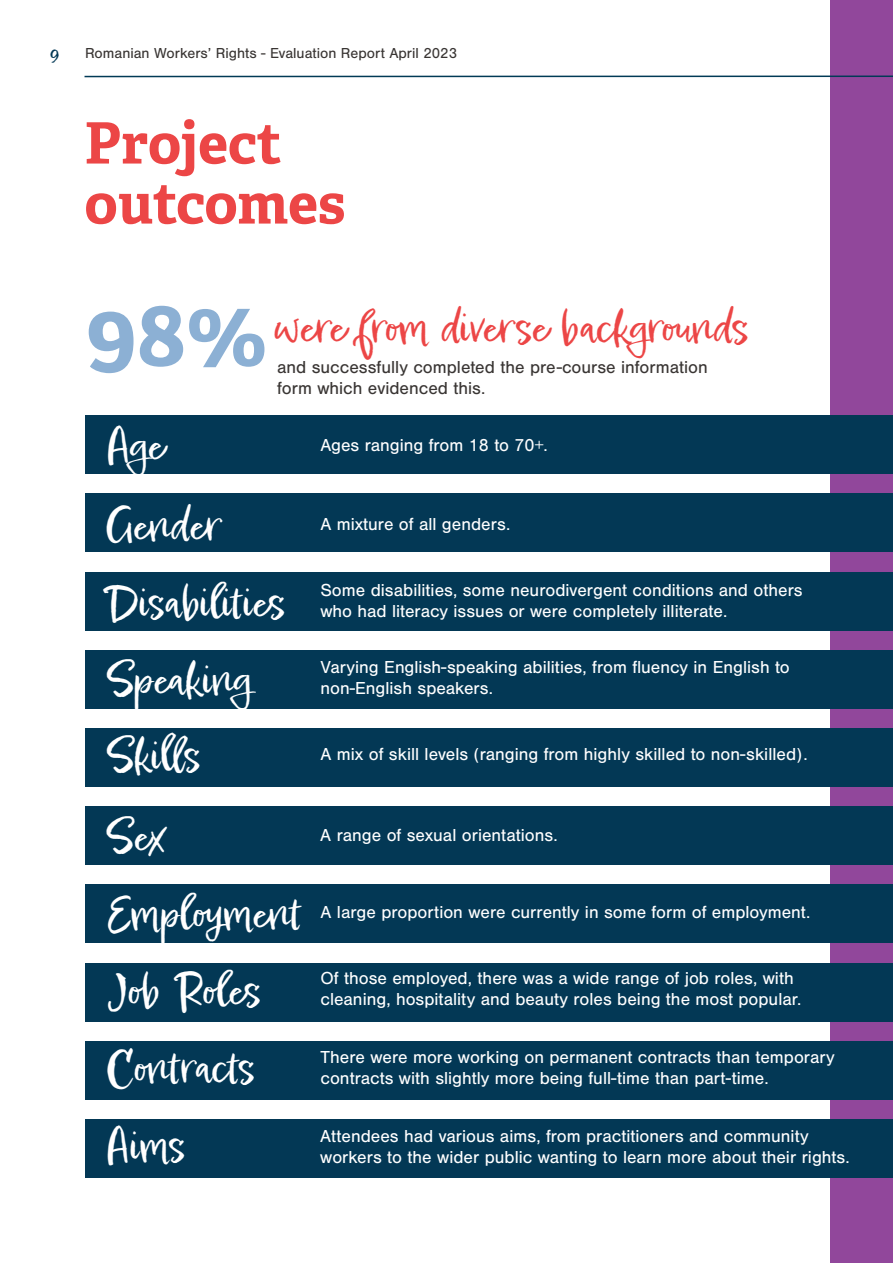
<style>
.page{position:relative;width:893px;height:1263px;background:#fff}
.page>*{position:absolute;margin:0;border:0;box-sizing:border-box;transform-origin:0 0}
.t1{font:700 57px/60px "Adelle";letter-spacing:-.005em;color:#ec4646}
.t2{font:43.8px "Epicursive Script";color:#fff}
.t3{font:43.8px "Epicursive Script";color:#ec4646}
.t4{font:24px "Epicursive Script";color:#033855}
.t5{font:18px "Nimbus San";color:#fff}
.t6{font:18px/21px "Nimbus San";color:#393533}
.t7{font:15px "Nimbus San";color:#393533}
.s1{font-family:"Adelle";font-weight:700;font-size:91.5px;color:#8cb0d4}
</style>
<div class="page">
<div style="left:831px;top:0;width:62px;height:1263px;background:#91479b"></div>
<svg style="left:84px;top:75px;width:809px;height:3px;background:#7b94a6"></svg>
<div style="left:85px;top:415px;width:808px;height:59px;background:#033855"></div>
<div style="left:85px;top:493px;width:808px;height:59px;background:#033855"></div>
<div style="left:85px;top:572px;width:808px;height:58px;background:#033855"></div>
<div style="left:85px;top:650px;width:808px;height:59px;background:#033855"></div>
<div style="left:85px;top:728px;width:808px;height:59px;background:#033855"></div>
<div style="left:85px;top:806px;width:808px;height:59px;background:#033855"></div>
<div style="left:85px;top:884px;width:808px;height:59px;background:#033855"></div>
<div style="left:85px;top:963px;width:808px;height:58px;background:#033855"></div>
<div style="left:85px;top:1041px;width:808px;height:59px;background:#033855"></div>
<div style="left:85px;top:1119px;width:808px;height:59px;background:#033855"></div>
<h3 class="t4" style="left:50px;top:41px;width:12px">9</h3>
<p class="t7" style="left:85px;top:44px;width:374px">Romanian Workers’ Rights - Evaluation Report April 2023</p>
<h1 class="t1" style="left:85px;top:114px;width:262px">Project outcomes</h1>
<h2 class="t3" style="left:85px;top:299px;width:666px"><span class="s1">98%</span> were from diverse backgrounds</h2>
<p class="t6" style="left:277px;top:357px;width:432px">and successfully completed the pre-course information form which evidenced this.</p>
<h2 class="t2" style="left:106px;top:418px;width:61px">Age</h2>
<h2 class="t2" style="left:106px;top:497px;width:118px">Gender</h2>
<h2 class="t2" style="left:106px;top:574px;width:182px">Disabilities</h2>
<h2 class="t2" style="left:106px;top:651px;width:148px">Speaking</h2>
<h2 class="t2" style="left:106px;top:728px;width:97px">Skills</h2>
<h2 class="t2" style="left:106px;top:809px;width:62px">Sex</h2>
<h2 class="t2" style="left:106px;top:885px;width:197px">Employment</h2>
<h2 class="t2" style="left:106px;top:962px;width:158px">Job Roles</h2>
<h2 class="t2" style="left:106px;top:1039px;width:151px">Contracts</h2>
<h2 class="t2" style="left:106px;top:1117px;width:82px">Aims</h2>
<p class="t5" style="left:320px;top:435px;width:229px">Ages ranging from 18 to 70+.</p>
<p class="t5" style="left:320px;top:514px;width:192px">A mixture of all genders.</p>
<p class="t5" style="left:320px;top:580px;width:484px">Some disabilities, some neurodivergent conditions and others</p>
<p class="t5" style="left:320px;top:601px;width:408px">who had literacy issues or were completely illiterate.</p>
<p class="t5" style="left:320px;top:657px;width:471px">Varying English-speaking abilities, from fluency in English to</p>
<p class="t5" style="left:320px;top:678px;width:174px">non-English speakers.</p>
<p class="t5" style="left:320px;top:745px;width:489px">A mix of skill levels (ranging from highly skilled to non-skilled).</p>
<p class="t5" style="left:320px;top:825px;width:239px">A range of sexual orientations.</p>
<p class="t5" style="left:320px;top:902px;width:491px">A large proportion were currently in some form of employment.</p>
<p class="t5" style="left:320px;top:968px;width:475px">Of those employed, there was a wide range of job roles, with</p>
<p class="t5" style="left:320px;top:989px;width:482px">cleaning, hospitality and beauty roles being the most popular.</p>
<p class="t5" style="left:320px;top:1047px;width:516px">There were more working on permanent contracts than temporary</p>
<p class="t5" style="left:320px;top:1068px;width:450px">contracts with slightly more being full-time than part-time.</p>
<p class="t5" style="left:320px;top:1126px;width:490px">Attendees had various aims, from practitioners and community</p>
<p class="t5" style="left:320px;top:1147px;width:531px">workers to the wider public wanting to learn more about their rights.</p>
</div>
